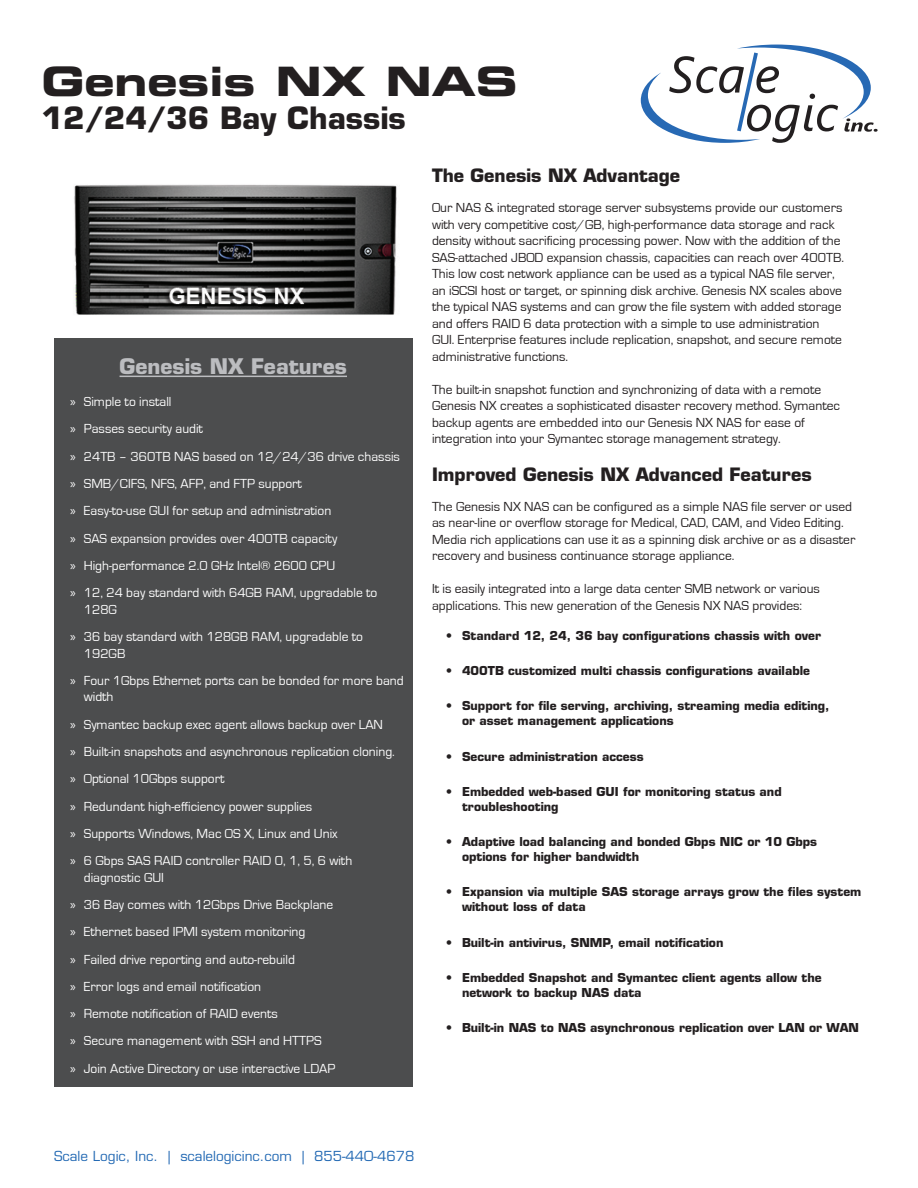
<style>
.page{position:relative;width:918px;height:1188px;background:#fff}
.page>*{position:absolute;margin:0;border:0;box-sizing:border-box;transform-origin:0 0}
.t1{font:40.5px "Eurostile Bold Extended Two";color:#231f20}
.t2{font:700 30px "Eurostile";color:#231f20}
.Feature_Header{font:700 21px "Eurostile";color:#bcbdc0}
.Paragraph{font:700 18px "Eurostile";color:#231f20}
.t3{font:13.5px/16.5px "Eurostile";color:#231f20}
.t4{font:13.5px/16.5px "Eurostile";color:#fff}
.t5{font:13.5px "Eurostile";color:#246ab4}
.t6{font:700 12px/15px "Eurostile";color:#231f20}
.s1{font-family:"Myriad Pro"}
</style>
<div class="page">
<div style="left:54px;top:338px;width:359px;height:748px;background:#4c4d4e"></div>
<hr style="left:120px;top:376px;width:227px;height:1px;background:#bcbdc0">
<svg style="left:641px;top:45px;width:237px;height:98px"></svg>
<img style="left:74px;top:184px;width:323px;height:131px">
<p class="t1" style="left:41px;top:53px;width:478px">Genesis NX NAS</p>
<p class="t2" style="left:41px;top:99px;width:366px">12/24/36 Bay Chassis</p>
<p class="Feature_Header" style="left:120px;top:354px;width:229px">Genesis NX Features</p>
<p class="t4" style="left:70px;top:394px;width:103px"><span class="s1">»</span> Simple to install</p>
<p class="t4" style="left:70px;top:421px;width:134px"><span class="s1">»</span> Passes security audit</p>
<p class="t4" style="left:70px;top:448px;width:331px"><span class="s1">»</span> 24TB – 360TB NAS based on 12/24/36 drive chassis</p>
<p class="t4" style="left:70px;top:476px;width:233px"><span class="s1">»</span> SMB/CIFS, NFS, AFP, and FTP support</p>
<p class="t4" style="left:70px;top:503px;width:263px"><span class="s1">»</span> Easy-to-use GUI for setup and administration</p>
<p class="t4" style="left:70px;top:530px;width:268px"><span class="s1">»</span> SAS expansion provides over 400TB capacity</p>
<p class="t4" style="left:70px;top:558px;width:267px"><span class="s1">»</span> High-performance 2.0 GHz Intel® 2600 CPU</p>
<p class="t4" style="left:84px;top:585px;width:295px;text-indent:-14px"><span class="s1">»</span> 12, 24 bay standard with 64GB RAM, upgradable to<br>128G</p>
<p class="t4" style="left:84px;top:629px;width:281px;text-indent:-14px"><span class="s1">»</span> 36 bay standard with 128GB RAM, upgradable to<br>192GB</p>
<p class="t4" style="left:84px;top:672px;width:321px;text-indent:-14px"><span class="s1">»</span> Four 1Gbps Ethernet ports can be bonded for more band width</p>
<p class="t4" style="left:70px;top:716px;width:314px"><span class="s1">»</span> Symantec backup exec agent allows backup over LAN</p>
<p class="t4" style="left:70px;top:744px;width:326px"><span class="s1">»</span> Built-in snapshots and asynchronous replication cloning.</p>
<p class="t4" style="left:70px;top:771px;width:156px"><span class="s1">»</span> Optional 10Gbps support</p>
<p class="t4" style="left:70px;top:798px;width:244px"><span class="s1">»</span> Redundant high-efficiency power supplies</p>
<p class="t4" style="left:70px;top:825px;width:269px"><span class="s1">»</span> Supports Windows, Mac OS X, Linux and Unix</p>
<p class="t4" style="left:84px;top:853px;width:270px;text-indent:-14px"><span class="s1">»</span> 6 Gbps SAS RAID controller RAID 0, 1, 5, 6 with diagnostic GUI</p>
<p class="t4" style="left:70px;top:897px;width:265px"><span class="s1">»</span> 36 Bay comes with 12Gbps Drive Backplane</p>
<p class="t4" style="left:70px;top:924px;width:237px"><span class="s1">»</span> Ethernet based IPMI system monitoring</p>
<p class="t4" style="left:70px;top:951px;width:226px"><span class="s1">»</span> Failed drive reporting and auto-rebuild</p>
<p class="t4" style="left:70px;top:978px;width:192px"><span class="s1">»</span> Error logs and email notification</p>
<p class="t4" style="left:70px;top:1006px;width:209px"><span class="s1">»</span> Remote notification of RAID events</p>
<p class="t4" style="left:70px;top:1033px;width:253px"><span class="s1">»</span> Secure management with SSH and HTTPS</p>
<p class="t4" style="left:70px;top:1060px;width:267px"><span class="s1">»</span> Join Active Directory or use interactive LDAP</p>
<p class="Paragraph" style="left:432px;top:165px;width:250px">The Genesis NX Advantage</p>
<p class="t3" style="left:432px;top:200px;width:414px">Our NAS &amp; integrated storage server subsystems provide our customers with very competitive cost/GB, high-performance data storage and rack density without sacrificing processing power. Now with the addition of the SAS-attached JBOD expansion chassis, capacities can reach over 400TB.<br>This low cost network appliance can be used as a typical NAS file server, an iSCSI host or target, or spinning disk archive. Genesis NX scales above the typical NAS systems and can grow the file system with added storage and offers RAID 6 data protection with a simple to use administration GUI. Enterprise features include replication, snapshot, and secure remote administrative functions.</p>
<p class="t3" style="left:432px;top:382px;width:410px">The built-in snapshot function and synchronizing of data with a remote Genesis NX creates a sophisticated disaster recovery method. Symantec backup agents are embedded into our Genesis NX NAS for ease of integration into your Symantec storage management strategy.</p>
<p class="Paragraph" style="left:432px;top:463px;width:381px">Improved Genesis NX Advanced Features</p>
<p class="t3" style="left:432px;top:499px;width:425px">The Genesis NX NAS can be configured as a simple NAS file server or used as near-line or overflow storage for Medical, CAD, CAM, and Video Editing.<br>Media rich applications can use it as a spinning disk archive or as a disaster recovery and business continuance storage appliance.</p>
<p class="t3" style="left:432px;top:581px;width:390px">It is easily integrated into a large data center SMB network or various applications. This new generation of the Genesis NX NAS provides:</p>
<p class="t6" style="left:446px;top:628px;width:377px">• Standard 12, 24, 36 bay configurations chassis with over</p>
<p class="t6" style="left:446px;top:663px;width:366px">• 400TB customized multi chassis configurations available</p>
<p class="t6" style="left:462px;top:699px;width:369px;text-indent:-16px">• Support for file serving, archiving, streaming media editing, or asset management applications</p>
<p class="t6" style="left:446px;top:749px;width:200px">• Secure administration access</p>
<p class="t6" style="left:462px;top:784px;width:321px;text-indent:-16px">• Embedded web-based GUI for monitoring status and troubleshooting</p>
<p class="t6" style="left:462px;top:834px;width:357px;text-indent:-16px">• Adaptive load balancing and bonded Gbps NIC or 10 Gbps options for higher bandwidth</p>
<p class="t6" style="left:462px;top:885px;width:401px;text-indent:-16px">• Expansion via multiple SAS storage arrays grow the files system without loss of data</p>
<p class="t6" style="left:446px;top:935px;width:279px">• Built-in antivirus, SNMP, email notification</p>
<p class="t6" style="left:462px;top:970px;width:361px;text-indent:-16px">• Embedded Snapshot and Symantec client agents allow the network to backup NAS data</p>
<p class="t6" style="left:446px;top:1020px;width:415px">• Built-in NAS to NAS asynchronous replication over LAN or WAN</p>
<p class="t5" style="left:54px;top:1148px;width:362px">Scale Logic, Inc. | scalelogicinc.com | 855-440-4678</p>
</div>
